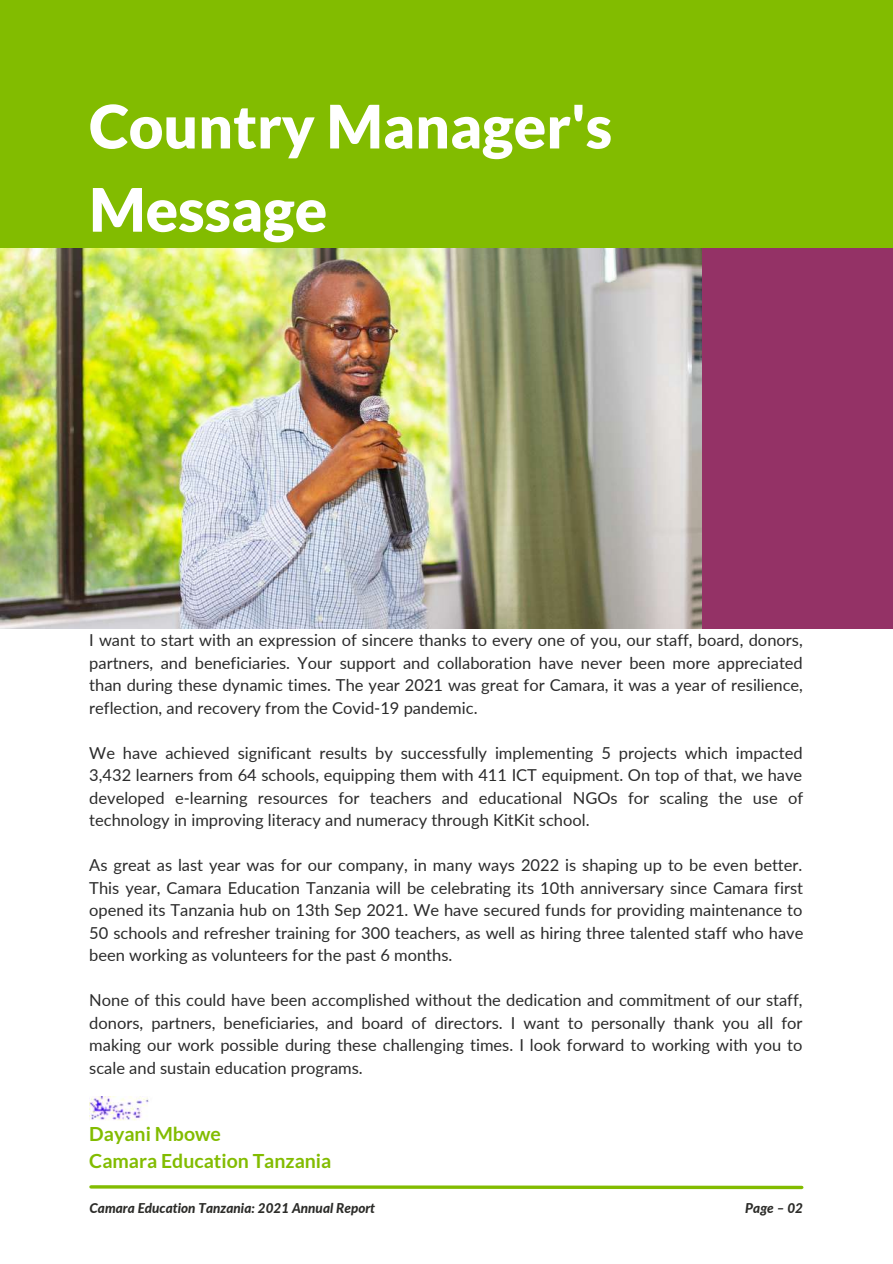
<style>
.page{position:relative;width:893px;height:1264px;background:#fff}
.page>*{position:absolute;margin:0;border:0;box-sizing:border-box;transform-origin:0 0}
.t1{font:900 60px/83.2px "Lato";color:#fff}
.t2{font:700 19.5px/27px "Lato";color:#82bc00}
.t3{font:16.5px/22.5px "Lato";color:#2b2b2b;text-align:justify}
.t4{font:italic 800 13.5px "Lato";color:#2c2c29}
</style>
<div class="page">
<div style="left:0;top:0;width:892px;height:248px;background:#82bc00"></div>
<img style="left:0;top:249px;width:701px;height:380px">
<div style="left:701px;top:249px;width:191px;height:380px;background:#943266"></div>
<img style="left:89px;top:1096px;width:60px;height:25px">
<svg style="left:89px;top:1185px;width:715px;height:5px"></svg>
<h1 class="t1" style="left:89px;top:84px;width:524px">Country Manager's<br>Message</h1>
<p class="t3" style="left:89px;top:628px;width:715px">I want to start with an expression of sincere thanks to every one of you, our staff, board, donors, partners, and beneficiaries. Your support and collaboration have never been more appreciated than during these dynamic times. The year 2021 was great for Camara, it was a year of resilience, reflection, and recovery from the Covid-19 pandemic.</p>
<p class="t3" style="left:89px;top:741px;width:715px">We have achieved significant results by successfully implementing 5 projects which impacted 3,432 learners from 64 schools, equipping them with 411 ICT equipment. On top of that, we have developed e-learning resources for teachers and educational NGOs for scaling the use of technology in improving literacy and numeracy through KitKit school.</p>
<p class="t3" style="left:89px;top:853px;width:715px">As great as last year was for our company, in many ways 2022 is shaping up to be even better.<br>This year, Camara Education Tanzania will be celebrating its 10th anniversary since Camara first opened its Tanzania hub on 13th Sep 2021. We have secured funds for providing maintenance to 50 schools and refresher training for 300 teachers, as well as hiring three talented staff who have been working as volunteers for the past 6 months.</p>
<p class="t3" style="left:89px;top:988px;width:714px">None of this could have been accomplished without the dedication and commitment of our staff, donors, partners, beneficiaries, and board of directors. I want to personally thank you all for making our work possible during these challenging times. I look forward to working with you to scale and sustain education programs.</p>
<p class="t2" style="left:89px;top:1119px;width:244px">Dayani Mbowe<br>Camara Education Tanzania</p>
<p class="t4" style="left:90px;top:1199px;width:287px">Camara Education Tanzania: 2021 Annual Report</p>
<p class="t4" style="left:745px;top:1199px;width:59px">Page – 02</p>
</div>
